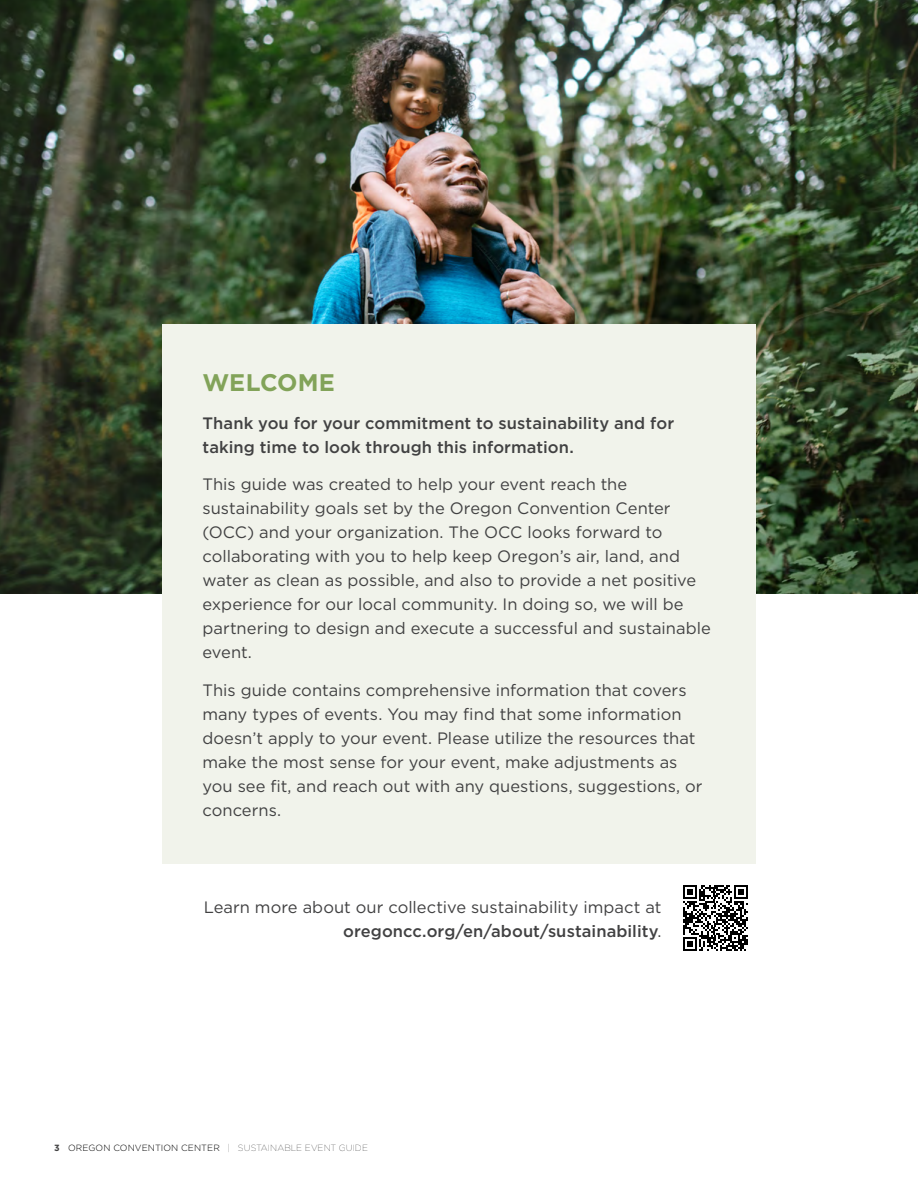
<style>
.page{position:relative;width:918px;height:1188px;background:#fff}
.page>*{position:absolute;margin:0;border:0;box-sizing:border-box;transform-origin:0 0}
.t1{font:700 24px "Gotham";color:#82a359}
.t2{font:16.5px/24px "Gotham";color:#414142}
.t3{font:500 16.5px/24px "Gotham";letter-spacing:.005em;color:#414142}
.t4{font:300 9px "Gotham";letter-spacing:.01em;color:#000}
.s1{font-weight:500}
.s2{font-weight:700;color:#414142}
.s3{font-weight:100}
</style>
<div class="page">
<img style="left:0;top:0;width:918px;height:594px">
<svg style="left:683px;top:885px;width:65px;height:66px"></svg>
<div style="left:162px;top:324px;width:594px;height:540px;background:#f1f3eb"></div>
<p class="t1" style="left:202px;top:367px;width:134px">WELCOME</p>
<p class="t3" style="left:202px;top:411px;width:473px">Thank you for your commitment to sustainability and for taking time to look through this information.</p>
<p class="t2" style="left:202px;top:472px;width:510px">This guide was created to help your event reach the sustainability goals set by the Oregon Convention Center (OCC) and your organization. The OCC looks forward to collaborating with you to help keep Oregon’s air, land, and water as clean as possible, and also to provide a net positive experience for our local community. In doing so, we will be partnering to design and execute a successful and sustainable event.</p>
<p class="t2" style="left:202px;top:678px;width:502px">This guide contains comprehensive information that covers many types of events. You may find that some information doesn’t apply to your event. Please utilize the resources that make the most sense for your event, make adjustments as you see fit, and reach out with any questions, suggestions, or concerns.</p>
<p class="t2" style="left:204px;top:894px;width:459px;text-align:right">Learn more about our collective sustainability impact at <span class="s1">oregoncc.org/en/about/sustainability</span>.</p>
<p class="t4" style="left:54px;top:1142px;width:315px"><span class="s2">3</span> OREGON CONVENTION CENTER <span class="s3">| SUSTAINABLE EVENT GUIDE</span></p>
</div>
